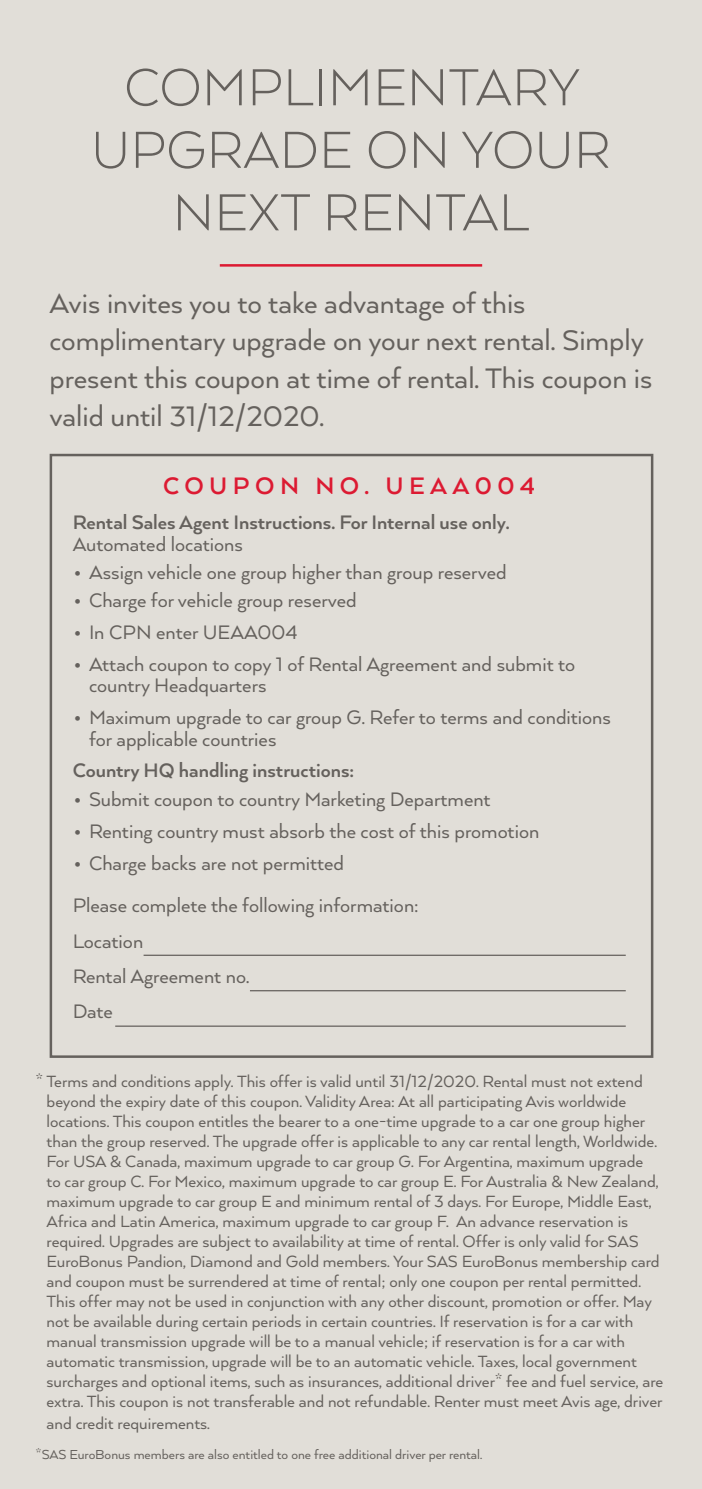
<style>
.page{position:relative;width:702px;height:1489px;background:#fff}
.page>*{position:absolute;margin:0;border:0;box-sizing:border-box;transform-origin:0 0}
.t1{font:300 60px/62.5px "Arquitecta Std";color:#65615d;text-align:center}
.t2{font:32.5px/37.5px "Arquitecta Std";color:#65615d}
.t3{font:700 27.5px "Arquitecta Std";letter-spacing:.2em;color:#dc1a32}
.t4{font:22.5px/21.2px "Arquitecta Std";color:#65615d}
.t5{font:700 22.5px/21.2px "Arquitecta Std";color:#65615d}
.t6{font:18.75px/20px "Arquitecta Std";color:#65615d}
.t7{font:15px "Arquitecta Std";color:#65615d}
.s1{font-weight:400}
.s2{font-size:32.5px}
</style>
<div class="page">
<div style="left:0;top:0;width:702px;height:1488px;background:#e1ded8"></div>
<hr style="left:144px;top:954px;width:481px;height:1px;background:#65615d">
<hr style="left:250px;top:990px;width:375px;height:1px;background:#65615d">
<hr style="left:115px;top:1025px;width:510px;height:1px;background:#65615d">
<hr style="left:220px;top:264px;width:262px;height:2px;background:#dc1a32">
<p class="t1" style="left:91px;top:55px;width:521px">COMPLIMENTARY<br>UPGRADE ON YOUR<br>NEXT RENTAL</p>
<p class="t2" style="left:50px;top:284px;width:604px">Avis invites you to take advantage of this complimentary upgrade on your next rental. Simply present this coupon at time of rental. This coupon is valid until 31/12/2020.</p>
<p class="t3" style="left:163px;top:470px;width:373px">COUPON NO. UEAA004</p>
<p class="t5" style="left:73px;top:511px;width:438px">Rental Sales Agent Instructions. For Internal use only.<br><span class="s1">Automated locations</span></p>
<p class="t4" style="left:73px;top:561px;width:435px"><span class="s2">•</span> Assign vehicle one group higher than group reserved</p>
<p class="t4" style="left:73px;top:589px;width:285px"><span class="s2">•</span> Charge for vehicle group reserved</p>
<p class="t4" style="left:73px;top:621px;width:226px"><span class="s2">•</span> In CPN enter UEAA004</p>
<p class="t4" style="left:89px;top:653px;width:487px;text-indent:-16px"><span class="s2">•</span> Attach coupon to copy 1 of Rental Agreement and submit to country Headquarters</p>
<p class="t4" style="left:89px;top:706px;width:523px;text-indent:-16px"><span class="s2">•</span> Maximum upgrade to car group G. Refer to terms and conditions for applicable countries</p>
<p class="t5" style="left:73px;top:759px;width:283px">Country HQ handling instructions:</p>
<p class="t4" style="left:73px;top:788px;width:419px"><span class="s2">•</span> Submit coupon to country Marketing Department</p>
<p class="t4" style="left:73px;top:820px;width:468px"><span class="s2">•</span> Renting country must absorb the cost of this promotion</p>
<p class="t4" style="left:73px;top:851px;width:273px"><span class="s2">•</span> Charge backs are not permitted</p>
<p class="t4" style="left:73px;top:894px;width:347px">Please complete the following information:</p>
<p class="t4" style="left:73px;top:929px;width:72px">Location</p>
<p class="t4" style="left:73px;top:965px;width:178px">Rental Agreement no.</p>
<p class="t4" style="left:73px;top:1000px;width:42px">Date</p>
<p class="t6" style="left:47px;top:1070px;width:618px;text-indent:-11px">* Terms and conditions apply. This offer is valid until 31/12/2020. Rental must not extend beyond the expiry date of this coupon. Validity Area: At all participating Avis worldwide locations. This coupon entitles the bearer to a one-time upgrade to a car one group higher than the group reserved. The upgrade offer is applicable to any car rental length, Worldwide.<br>For USA &amp; Canada, maximum upgrade to car group G. For Argentina, maximum upgrade<br>to car group C. For Mexico, maximum upgrade to car group E. For Australia &amp; New Zealand, maximum upgrade to car group E and minimum rental of 3 days. For Europe, Middle East, Africa and Latin America, maximum upgrade to car group F. An advance reservation is required. Upgrades are subject to availability at time of rental. Offer is only valid for SAS EuroBonus Pandion, Diamond and Gold members. Your SAS EuroBonus membership card and coupon must be surrendered at time of rental; only one coupon per rental permitted.<br>This offer may not be used in conjunction with any other discount, promotion or offer. May not be available during certain periods in certain countries. If reservation is for a car with manual transmission upgrade will be to a manual vehicle; if reservation is for a car with automatic transmission, upgrade will be to an automatic vehicle. Taxes, local government surcharges and optional items, such as insurances, additional driver* fee and fuel service, are extra. This coupon is not transferable and not refundable. Renter must meet Avis age, driver</p>
<p class="t6" style="left:47px;top:1412px;width:165px">and credit requirements.</p>
<p class="t7" style="left:35px;top:1445px;width:448px">*SAS EuroBonus members are also entitled to one free additional driver per rental.</p>
</div>
